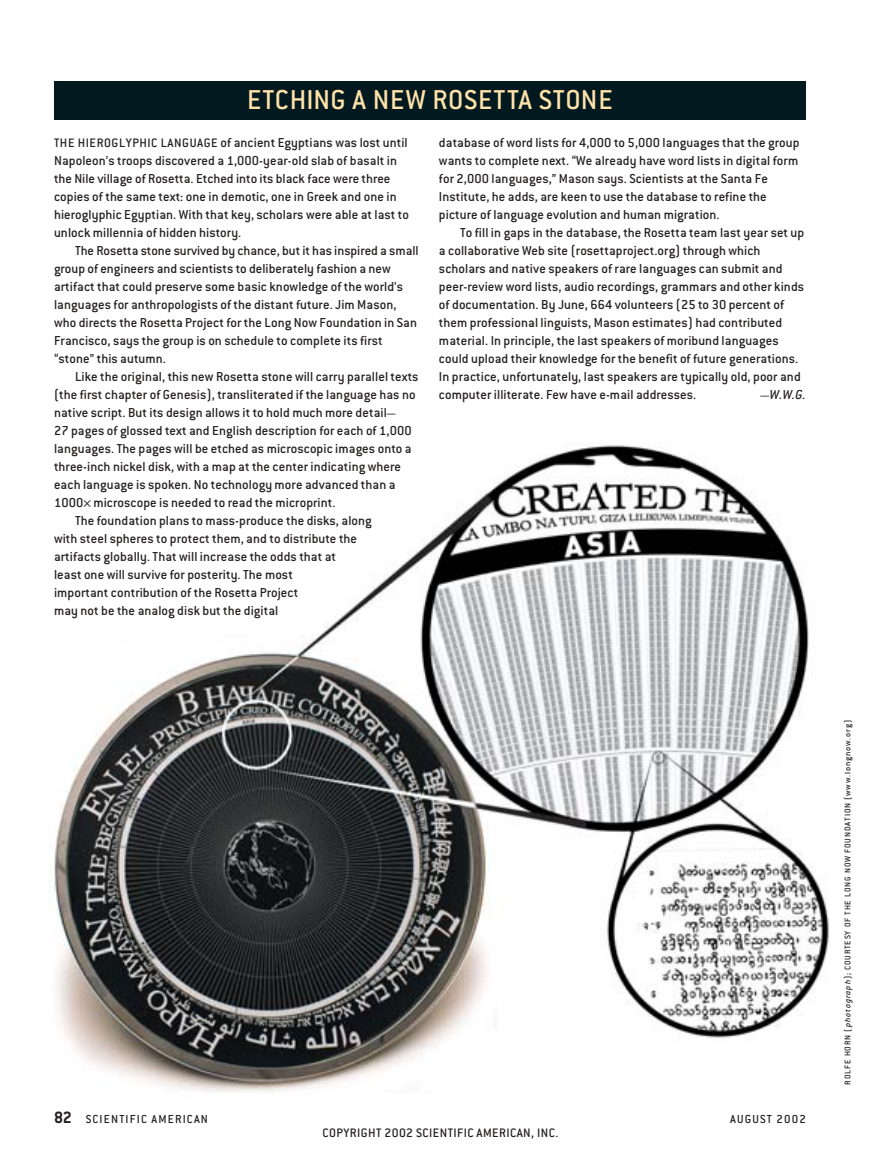
<style>
.page{position:relative;width:878px;height:1161px;background:#fff}
.page>*{position:absolute;margin:0;border:0;box-sizing:border-box;transform-origin:0 0}
.t1{font:500 30px "Conduit ITC";letter-spacing:.025em;color:#ffe2a9}
.t2{font:500 14.25px/18px "Conduit ITC";letter-spacing:.005em;color:#231f1f}
.t3{font:italic 500 14.25px "Conduit ITC";color:#231f1f}
.t4{font:500 13.5px "Conduit ITC";letter-spacing:.03em;color:#231f1f}
.t5{font:500 12.75px "Conduit ITC";letter-spacing:.09em;color:#231f1f}
.t6{font:500 9px "Conduit ITC";letter-spacing:.09em;color:#231f1f}
.s1{font-size:13.5px}
.s2{font-size:12px}
.s3{font-style:normal;font-size:12px}
.s4{font-weight:700;font-size:18px}
.s5{font-style:italic}
</style>
<div class="page">
<img style="left:54px;top:445px;width:775px;height:647px">
<div style="left:54px;top:81px;width:752px;height:39px;background:#031920"></div>
<svg style="left:84px;top:500px;width:7px;height:7px"></svg>
<h1 class="t1" style="left:247px;top:83px;width:367px">ETCHING A NEW ROSETTA STONE</h1>
<p class="t2" style="left:54px;top:133px;width:356px"><span class="s1">THE HIEROGLYPHIC LANGUAGE</span> of ancient Egyptians was lost until Napoleon’s troops discovered a 1,000-year-old slab of basalt in the Nile village of Rosetta. Etched into its black face were three copies of the same text: one in demotic, one in Greek and one in hieroglyphic Egyptian. With that key, scholars were able at last to unlock millennia of hidden history.</p>
<p class="t2" style="left:54px;top:241px;width:366px;text-indent:21px">The Rosetta stone survived by chance, but it has inspired a small group of engineers and scientists to deliberately fashion a new artifact that could preserve some basic knowledge of the world’s languages for anthropologists of the distant future. Jim Mason, who directs the Rosetta Project for the Long Now Foundation in San Francisco, says the group is on schedule to complete its first “stone” this autumn.</p>
<p class="t2" style="left:75px;top:367px;width:345px">Like the original, this new Rosetta stone will carry parallel texts</p>
<p class="t2" style="left:54px;top:385px;width:363px">(the first chapter of Genesis), transliterated if the language has no</p>
<p class="t2" style="left:54px;top:403px;width:343px">native script. But its design allows it to hold much more detail<span class="s2">—</span></p>
<p class="t2" style="left:54px;top:421px;width:359px">27 pages of glossed text and English description for each of 1,000</p>
<p class="t2" style="left:54px;top:439px;width:359px">languages. The pages will be etched as microscopic images onto a</p>
<p class="t2" style="left:54px;top:457px;width:348px">three-inch nickel disk, with a map at the center indicating where</p>
<p class="t2" style="left:54px;top:475px;width:343px">each language is spoken. No technology more advanced than a</p>
<p class="t2" style="left:54px;top:493px;width:283px">1000 microscope is needed to read the microprint.</p>
<p class="t2" style="left:75px;top:511px;width:298px">The foundation plans to mass-produce the disks, along</p>
<p class="t2" style="left:54px;top:529px;width:304px">with steel spheres to protect them, and to distribute the</p>
<p class="t2" style="left:54px;top:547px;width:283px">artifacts globally. That will increase the odds that at</p>
<p class="t2" style="left:54px;top:565px;width:240px">least one will survive for posterity. The most</p>
<p class="t2" style="left:54px;top:583px;width:246px">important contribution of the Rosetta Project</p>
<p class="t2" style="left:54px;top:601px;width:226px">may not be the analog disk but the digital</p>
<p class="t2" style="left:439px;top:133px;width:362px">database of word lists for 4,000 to 5,000 languages that the group wants to complete next. “We already have word lists in digital form for 2,000 languages,” Mason says. Scientists at the Santa Fe Institute, he adds, are keen to use the database to refine the picture of language evolution and human migration.</p>
<p class="t2" style="left:439px;top:223px;width:367px;text-indent:21px">To fill in gaps in the database, the Rosetta team last year set up a collaborative Web site (rosettaproject.org) through which scholars and native speakers of rare languages can submit and peer-review word lists, audio recordings, grammars and other kinds of documentation. By June, 664 volunteers (25 to 30 percent of them professional linguists, Mason estimates) had contributed material. In principle, the last speakers of moribund languages could upload their knowledge for the benefit of future generations.<br>In practice, unfortunately, last speakers are typically old, poor and computer illiterate. Few have e-mail addresses.</p>
<p class="t3" style="left:760px;top:386px;width:47px"><span class="s3">—</span>W.W.G.</p>
<p class="t5" style="left:54px;top:1112px;width:155px"><span class="s4">82</span> SCIENTIFIC AMERICAN</p>
<p class="t5" style="left:730px;top:1112px;width:77px">AUGUST 2002</p>
<p class="t4" style="left:322px;top:1125px;width:237px">COPYRIGHT 2002 SCIENTIFIC AMERICAN, INC.</p>
<p class="t6" style="left:842px;top:1084px;width:366px;rotate:-90deg">ROLFE HORN (<span class="s5">photograph</span>); COURTESY OF THE LONG NOW FOUNDATION (www.longnow.org)</p>
</div>
